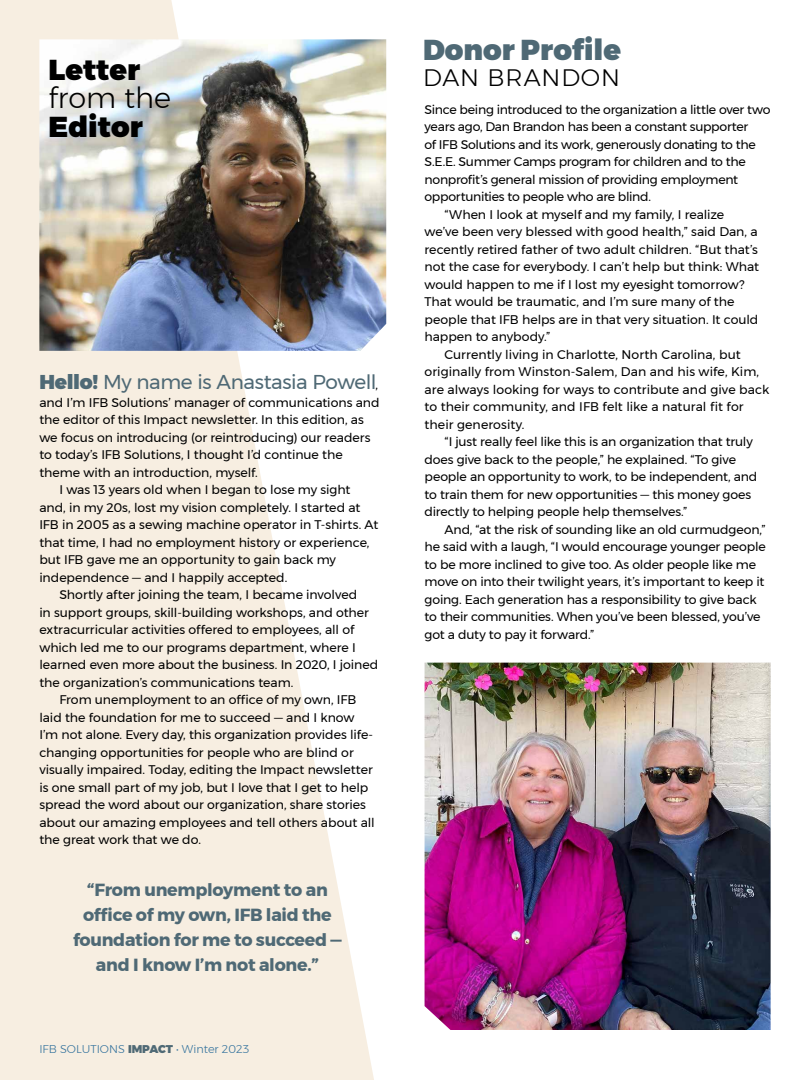
<style>
.page{position:relative;width:810px;height:1080px;background:#fff}
.page>*{position:absolute;margin:0;border:0;box-sizing:border-box;transform-origin:0 0}
.Heading_blackoak{font:900 28.75px/28.8px "Montserrat";color:#000}
.Heading_blackoak-2{font:900 28.75px "Montserrat";color:#4f6975}
.Heading_blackoak-3{font:300 23.75px "Montserrat";letter-spacing:.04em;color:#000}
.body_text_P1{font:20px "Montserrat";letter-spacing:-.02em;color:#4f6975}
.pull_quote{font:700 17.5px/25px "Montserrat";letter-spacing:-.015em;color:#4f6975;text-align:center}
.body_text{font:12.5px/17.5px "Montserrat";letter-spacing:-.005em;color:#000}
.body_text_P1-2{font:12.5px/17.5px "Montserrat";letter-spacing:-.015em;color:#000}
.t1{font:300 11.25px "Montserrat";color:#36749e}
.s1{font-weight:300}
.s2{font-weight:900}
.s3{font-size:12.5px;color:#000}
.s4{font-weight:900;color:#4f6975}
</style>
<div class="page">
<svg style="left:0;top:0;width:374px;height:1080px;fill:#f7eee1"></svg>
<img style="left:425px;top:663px;width:346px;height:367px">
<img style="left:39px;top:39px;width:347px;height:312px">
<p class="Heading_blackoak" style="left:49px;top:55px;width:124px">Letter <span class="s1">from the<br></span>Editor</p>
<p class="body_text_P1" style="left:39px;top:367px;width:340px"><span class="s2">Hello!</span> My name is Anastasia Powell<span class="s3">,</span></p>
<p class="body_text_P1-2" style="left:39px;top:393px;width:342px">and I’m IFB Solutions’ manager of communications and the editor of this Impact newsletter. In this edition, as we focus on introducing (or reintroducing) our readers to today’s IFB Solutions, I thought I’d continue the theme with an introduction, myself.</p>
<p class="body_text" style="left:39px;top:481px;width:341px;text-indent:20px">I was 13 years old when I began to lose my sight and, in my 20s, lost my vision completely. I started at IFB in 2005 as a sewing machine operator in T-shirts. At that time, I had no employment history or experience, but IFB gave me an opportunity to gain back my independence — and I happily accepted.</p>
<p class="body_text" style="left:39px;top:586px;width:341px;text-indent:20px">Shortly after joining the team, I became involved<br>in support groups, skill-building workshops, and other extracurricular activities offered to employees, all of which led me to our programs department, where I learned even more about the business. In 2020, I joined the organization’s communications team.</p>
<p class="body_text" style="left:39px;top:691px;width:337px;text-indent:20px">From unemployment to an office of my own, IFB laid the foundation for me to succeed — and I know I’m not alone. Every day, this organization provides life&shy;changing opportunities for people who are blind or visually impaired. Today, editing the Impact newsletter is one small part of my job, but I love that I get to help spread the word about our organization, share stories about our amazing employees and tell others about all the great work that we do.</p>
<p class="pull_quote" style="left:73px;top:878px;width:270px">“From unemployment to an office of my own, IFB laid the foundation for me to succeed — and I know I’m not alone.”</p>
<p class="t1" style="left:39px;top:1041px;width:211px">IFB SOLUTIONS <span class="s4">IMPACT</span> • Winter 2023</p>
<p class="Heading_blackoak-2" style="left:423px;top:26px;width:200px">Donor Profile</p>
<p class="Heading_blackoak-3" style="left:423px;top:60px;width:199px">DAN BRANDON</p>
<p class="body_text_P1-2" style="left:425px;top:100px;width:348px">Since being introduced to the organization a little over two years ago, Dan Brandon has been a constant supporter<br>of IFB Solutions and its work, generously donating to the S.E.E. Summer Camps program for children and to the nonprofit’s general mission of providing employment opportunities to people who are blind.</p>
<p class="body_text" style="left:425px;top:205px;width:336px;text-indent:20px">“When I look at myself and my family, I realize we’ve been very blessed with good health,” said Dan, a recently retired father of two adult children. “But that’s not the case for everybody. I can’t help but think: What would happen to me if I lost my eyesight tomorrow?<br>That would be traumatic, and I’m sure many of the people that IFB helps are in that very situation. It could happen to anybody.”</p>
<p class="body_text" style="left:425px;top:345px;width:346px;text-indent:20px">Currently living in Charlotte, North Carolina, but originally from Winston-Salem, Dan and his wife, Kim, are always looking for ways to contribute and give back to their community, and IFB felt like a natural fit for their generosity.</p>
<p class="body_text" style="left:425px;top:433px;width:334px;text-indent:20px">“I just really feel like this is an organization that truly does give back to the people,” he explained. “To give people an opportunity to work, to be independent, and to train them for new opportunities — this money goes directly to helping people help themselves.”</p>
<p class="body_text" style="left:425px;top:520px;width:343px;text-indent:20px">And, “at the risk of sounding like an old curmudgeon,” he said with a laugh, “I would encourage younger people to be more inclined to give too. As older people like me move on into their twilight years, it’s important to keep it going. Each generation has a responsibility to give back to their communities. When you’ve been blessed, you’ve got a duty to pay it forward.”</p>
</div>
